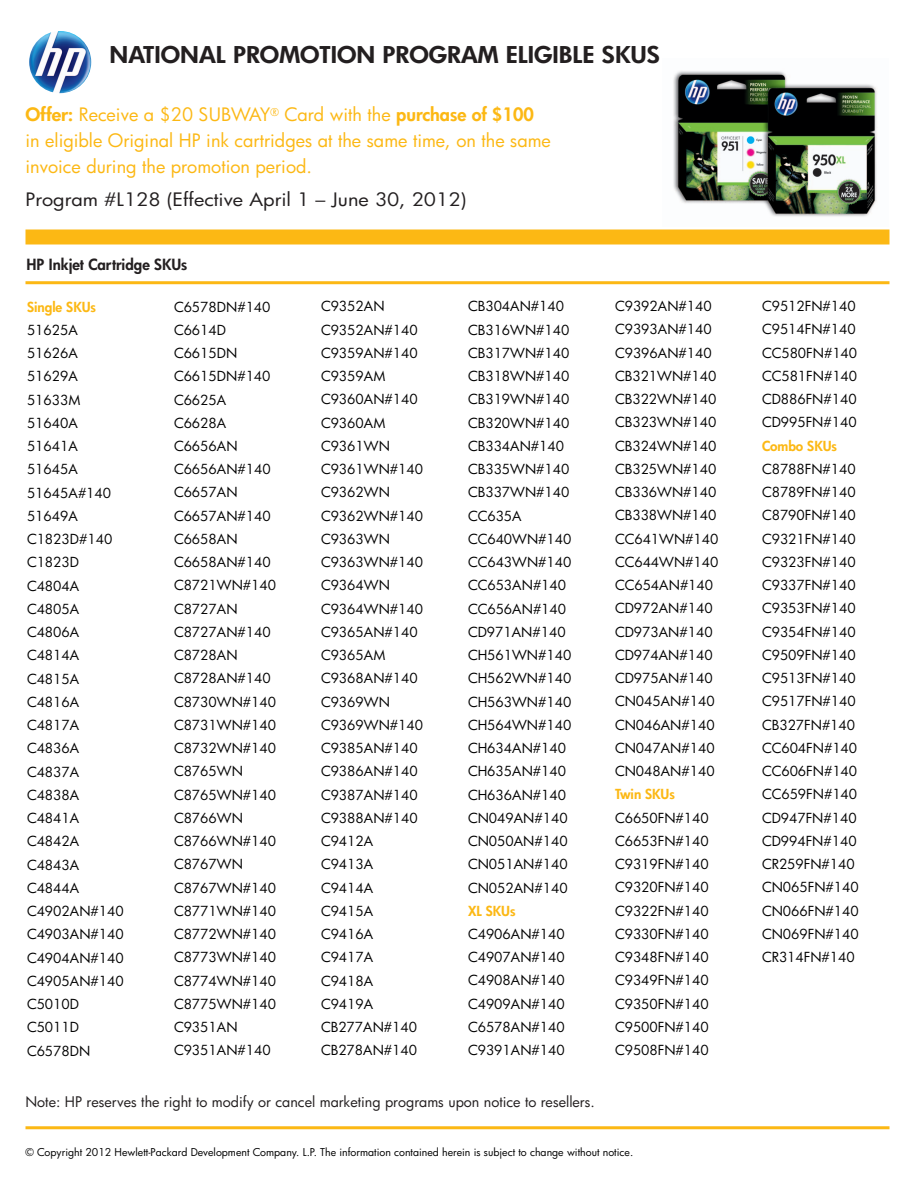
<style>
.page{position:relative;width:918px;height:1188px;background:#fff}
.page>*{position:absolute;margin:0;border:0;box-sizing:border-box;transform-origin:0 0}
.t1{font:800 22.5px "Futura";color:#231f20;scale:1.1 1}
.t2{font:18px/25.5px "Futura";color:#fcb814}
.t3{font:18px "Futura";color:#231f20;scale:1.1 1}
.t4{font:800 15px "Futura";color:#231f20}
.t5{font:14.25px "Futura";color:#231f20}
.t6{font:13.5px/23.2px "Futura";color:#000}
.t7{font:800 13.5px "Futura";color:#fcb814}
.t8{font:10.5px "Futura";color:#000}
.s1{font-weight:800}
</style>
<div class="page">
<hr style="left:26px;top:281px;width:864px;height:3px;background:#fcb814">
<hr style="left:26px;top:1126px;width:864px;height:3px;background:#fcb814">
<div style="left:26px;top:230px;width:864px;height:14px;background:#fcb814"></div>
<img style="left:673px;top:71px;width:205px;height:146px">
<img style="left:29px;top:31px;width:62px;height:62px;border-radius:31px">
<h1 class="t1" style="left:110px;top:40px;width:31px">National</h1>
<h1 class="t1" style="left:233px;top:40px;width:28px">Promotion</h1>
<h1 class="t1" style="left:383px;top:40px;width:29px">Program</h1>
<h1 class="t1" style="left:506px;top:40px;width:22px">Eligible</h1>
<h1 class="t1" style="left:602px;top:40px;width:52px">SKUs</h1>
<h2 class="t2" style="left:26px;top:102px;width:527px"><span class="s1">Offer:</span> Receive a $20 SUBWAY<sup>®</sup> Card with the <span class="s1">purchase of $100 </span>in eligible Original HP ink cartridges at the same time, on the same invoice during the promotion period.</h2>
<h2 class="t3" style="left:26px;top:187px;width:402px">Program #L128 (Effective April 1 – June 30, 2012)</h2>
<p class="t4" style="left:27px;top:255px;width:162px">HP Inkjet Cartridge SKUs</p>
<p class="t7" style="left:27px;top:298px;width:71px">Single SKUs</p>
<p class="t6" style="left:27px;top:318px;width:98px">51625A<br>51626A<br>51629A<br>51633M<br>51640A<br>51641A<br>51645A<br>51645A#140<br>51649A<br>C1823D#140<br>C1823D<br>C4804A<br>C4805A<br>C4806A<br>C4814A<br>C4815A<br>C4816A<br>C4817A<br>C4836A<br>C4837A<br>C4838A<br>C4841A<br>C4842A<br>C4843A<br>C4844A<br>C4902AN#140<br>C4903AN#140<br>C4904AN#140<br>C4905AN#140<br>C5010D<br>C5011D<br>C6578DN</p>
<p class="t6" style="left:174px;top:295px;width:104px">C6578DN#140<br>C6614D<br>C6615DN<br>C6615DN#140<br>C6625A<br>C6628A<br>C6656AN<br>C6656AN#140<br>C6657AN<br>C6657AN#140<br>C6658AN<br>C6658AN#140<br>C8721WN#140<br>C8727AN<br>C8727AN#140<br>C8728AN<br>C8728AN#140<br>C8730WN#140<br>C8731WN#140<br>C8732WN#140<br>C8765WN<br>C8765WN#140<br>C8766WN<br>C8766WN#140<br>C8767WN<br>C8767WN#140<br>C8771WN#140<br>C8772WN#140<br>C8773WN#140<br>C8774WN#140<br>C8775WN#140<br>C9351AN<br>C9351AN#140</p>
<p class="t6" style="left:321px;top:295px;width:104px">C9352AN<br>C9352AN#140<br>C9359AN#140<br>C9359AM<br>C9360AN#140<br>C9360AM<br>C9361WN<br>C9361WN#140<br>C9362WN<br>C9362WN#140<br>C9363WN<br>C9363WN#140<br>C9364WN<br>C9364WN#140<br>C9365AN#140<br>C9365AM<br>C9368AN#140<br>C9369WN<br>C9369WN#140<br>C9385AN#140<br>C9386AN#140<br>C9387AN#140<br>C9388AN#140<br>C9412A<br>C9413A<br>C9414A<br>C9415A<br>C9416A<br>C9417A<br>C9418A<br>C9419A<br>CB277AN#140<br>CB278AN#140</p>
<p class="t6" style="left:468px;top:295px;width:105px">CB304AN#140<br>CB316WN#140<br>CB317WN#140<br>CB318WN#140<br>CB319WN#140<br>CB320WN#140<br>CB334AN#140<br>CB335WN#140<br>CB337WN#140<br>CC635A<br>CC640WN#140<br>CC643WN#140<br>CC653AN#140<br>CC656AN#140<br>CD971AN#140<br>CH561WN#140<br>CH562WN#140<br>CH563WN#140<br>CH564WN#140<br>CH634AN#140<br>CH635AN#140<br>CH636AN#140<br>CN049AN#140<br>CN050AN#140<br>CN051AN#140<br>CN052AN#140</p>
<p class="t7" style="left:468px;top:902px;width:49px">XL SKUs</p>
<p class="t6" style="left:468px;top:922px;width:98px;text-align:justify">C4906AN#140<br>C4907AN#140<br>C4908AN#140<br>C4909AN#140<br>C6578AN#140<br>C9391AN#140</p>
<p class="t6" style="left:615px;top:294px;width:105px">C9392AN#140<br>C9393AN#140<br>C9396AN#140<br>CB321WN#140<br>CB322WN#140<br>CB323WN#140<br>CB324WN#140<br>CB325WN#140<br>CB336WN#140<br>CB338WN#140<br>CC641WN#140<br>CC644WN#140<br>CC654AN#140<br>CD972AN#140<br>CD973AN#140<br>CD974AN#140<br>CD975AN#140<br>CN045AN#140<br>CN046AN#140<br>CN047AN#140<br>CN048AN#140</p>
<p class="t7" style="left:615px;top:786px;width:62px">Twin SKUs</p>
<p class="t6" style="left:615px;top:806px;width:95px;text-align:justify">C6650FN#140<br>C6653FN#140<br>C9319FN#140<br>C9320FN#140<br>C9322FN#140<br>C9330FN#140<br>C9348FN#140<br>C9349FN#140<br>C9350FN#140<br>C9500FN#140<br>C9508FN#140</p>
<p class="t5" style="left:25px;top:1092px;width:571px">Note: HP reserves the right to modify or cancel marketing programs upon notice to resellers.</p>
<p class="t8" style="left:26px;top:1145px;width:609px">© Copyright 2012 Hewlett-Packard Development Company. L.P. The information contained herein is subject to change without notice.</p>
<p class="t6" style="left:762px;top:294px;width:97px;text-align:justify">C9512FN#140<br>C9514FN#140<br>CC580FN#140<br>CC581FN#140<br>CD886FN#140<br>CD995FN#140</p>
<p class="t7" style="left:762px;top:437px;width:77px">Combo SKUs</p>
<p class="t6" style="left:762px;top:457px;width:98px">C8788FN#140<br>C8789FN#140<br>C8790FN#140<br>C9321FN#140<br>C9323FN#140<br>C9337FN#140<br>C9353FN#140<br>C9354FN#140<br>C9509FN#140<br>C9513FN#140<br>C9517FN#140<br>CB327FN#140<br>CC604FN#140<br>CC606FN#140<br>CC659FN#140<br>CD947FN#140<br>CD994FN#140<br>CR259FN#140<br>CN065FN#140<br>CN066FN#140<br>CN069FN#140<br>CR314FN#140</p>
</div>
